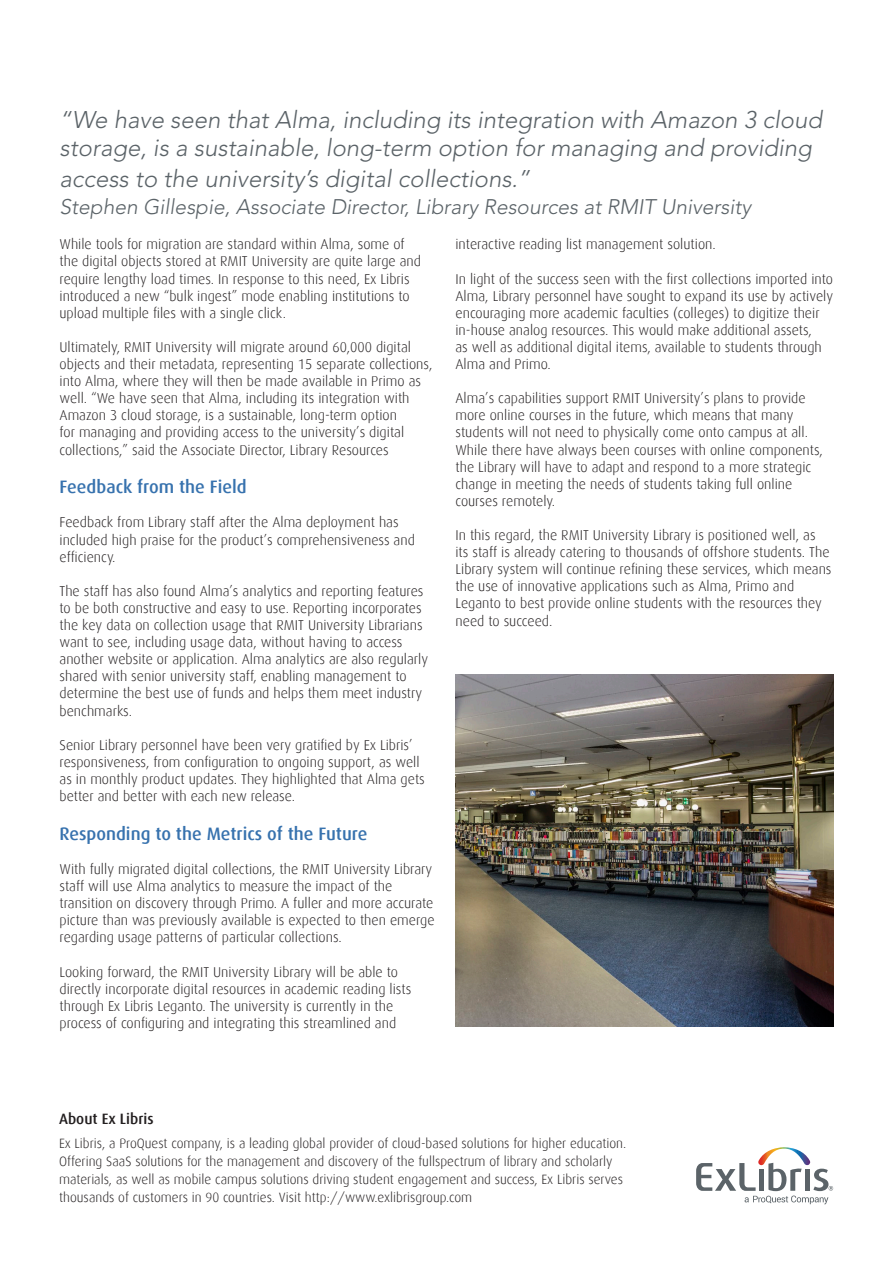
<style>
.page{position:relative;width:893px;height:1263px;background:#fff}
.page>*{position:absolute;margin:0;border:0;box-sizing:border-box;transform-origin:0 0}
.t1{font:italic 300 24px/29.7px "Avenir LT Std";color:#5b6368}
.t2{font:italic 300 21px "Avenir LT Std";color:#5b6368}
.t3{font:500 18px "Dax";color:#3772ae}
.t4{font:500 15px "Dax";color:#231f20}
.t5{font:300 14.25px/17.1px "Dax";color:#231f20}
.t6{font:300 13.5px "Dax";color:#231f20}
</style>
<div class="page">
<svg style="left:696px;top:1147px;width:137px;height:57px"></svg>
<img style="left:455px;top:674px;width:378px;height:353px">
<p class="t1" style="left:60px;top:105px;width:764px">“We have seen that Alma, including its integration with Amazon 3 cloud storage, is a sustainable, long-term option for managing and providing access to the university’s digital collections.”</p>
<p class="t2" style="left:60px;top:194px;width:693px">Stephen Gillespie, Associate Director, Library Resources at RMIT University</p>
<p class="t5" style="left:60px;top:236px;width:363px">While tools for migration are standard within Alma, some of the digital objects stored at RMIT University are quite large and require lengthy load times. In response to this need, Ex Libris introduced a new “bulk ingest” mode enabling institutions to upload multiple files with a single click.</p>
<p class="t5" style="left:60px;top:339px;width:374px">Ultimately, RMIT University will migrate around 60,000 digital objects and their metadata, representing 15 separate collections, into Alma, where they will then be made available in Primo as well. “We have seen that Alma, including its integration with Amazon 3 cloud storage, is a sustainable, long-term option<br>for managing and providing access to the university’s digital collections,” said the Associate Director, Library Resources</p>
<p class="t3" style="left:60px;top:477px;width:189px">Feedback from the Field</p>
<p class="t5" style="left:60px;top:514px;width:357px">Feedback from Library staff after the Alma deployment has included high praise for the product’s comprehensiveness and efficiency.</p>
<p class="t5" style="left:60px;top:582px;width:370px">The staff has also found Alma’s analytics and reporting features to be both constructive and easy to use. Reporting incorporates the key data on collection usage that RMIT University Librarians want to see, including usage data, without having to access another website or application. Alma analytics are also regularly shared with senior university staff, enabling management to determine the best use of funds and helps them meet industry benchmarks.</p>
<p class="t5" style="left:60px;top:736px;width:367px">Senior Library personnel have been very gratified by Ex Libris’ responsiveness, from configuration to ongoing support, as well as in monthly product updates. They highlighted that Alma gets better and better with each new release.</p>
<p class="t3" style="left:60px;top:823px;width:309px">Responding to the Metrics of the Future</p>
<p class="t5" style="left:60px;top:861px;width:377px">With fully migrated digital collections, the RMIT University Library staff will use Alma analytics to measure the impact of the transition on discovery through Primo. A fuller and more accurate picture than was previously available is expected to then emerge regarding usage patterns of particular collections.</p>
<p class="t5" style="left:60px;top:963px;width:353px">Looking forward, the RMIT University Library will be able to directly incorporate digital resources in academic reading lists through Ex Libris Leganto. The university is currently in the process of configuring and integrating this streamlined and</p>
<p class="t5" style="left:455px;top:236px;width:262px">interactive reading list management solution.</p>
<p class="t5" style="left:455px;top:270px;width:379px">In light of the success seen with the first collections imported into Alma, Library personnel have sought to expand its use by actively encouraging more academic faculties (colleges) to digitize their in-house analog resources. This would make additional assets,<br>as well as additional digital items, available to students through Alma and Primo.</p>
<p class="t5" style="left:455px;top:390px;width:369px">Alma’s capabilities support RMIT University’s plans to provide more online courses in the future, which means that many students will not need to physically come onto campus at all.<br>While there have always been courses with online components, the Library will have to adapt and respond to a more strategic change in meeting the needs of students taking full online courses remotely.</p>
<p class="t5" style="left:455px;top:527px;width:378px">In this regard, the RMIT University Library is positioned well, as its staff is already catering to thousands of offshore students. The Library system will continue refining these services, which means the use of innovative applications such as Alma, Primo and Leganto to best provide online students with the resources they need to succeed.</p>
<p class="t4" style="left:59px;top:1110px;width:96px">About Ex Libris</p>
<p class="t6" style="left:59px;top:1136px;width:569px">Ex Libris, a ProQuest company, is a leading global provider of cloud-based solutions for higher education.</p>
<p class="t6" style="left:59px;top:1154px;width:555px">Offering SaaS solutions for the management and discovery of the fullspectrum of library and scholarly</p>
<p class="t6" style="left:59px;top:1172px;width:565px">materials, as well as mobile campus solutions driving student engagement and success, Ex Libris serves</p>
<p class="t6" style="left:59px;top:1190px;width:415px">thousands of customers in 90 countries. Visit http://www.exlibrisgroup.com</p>
</div>
